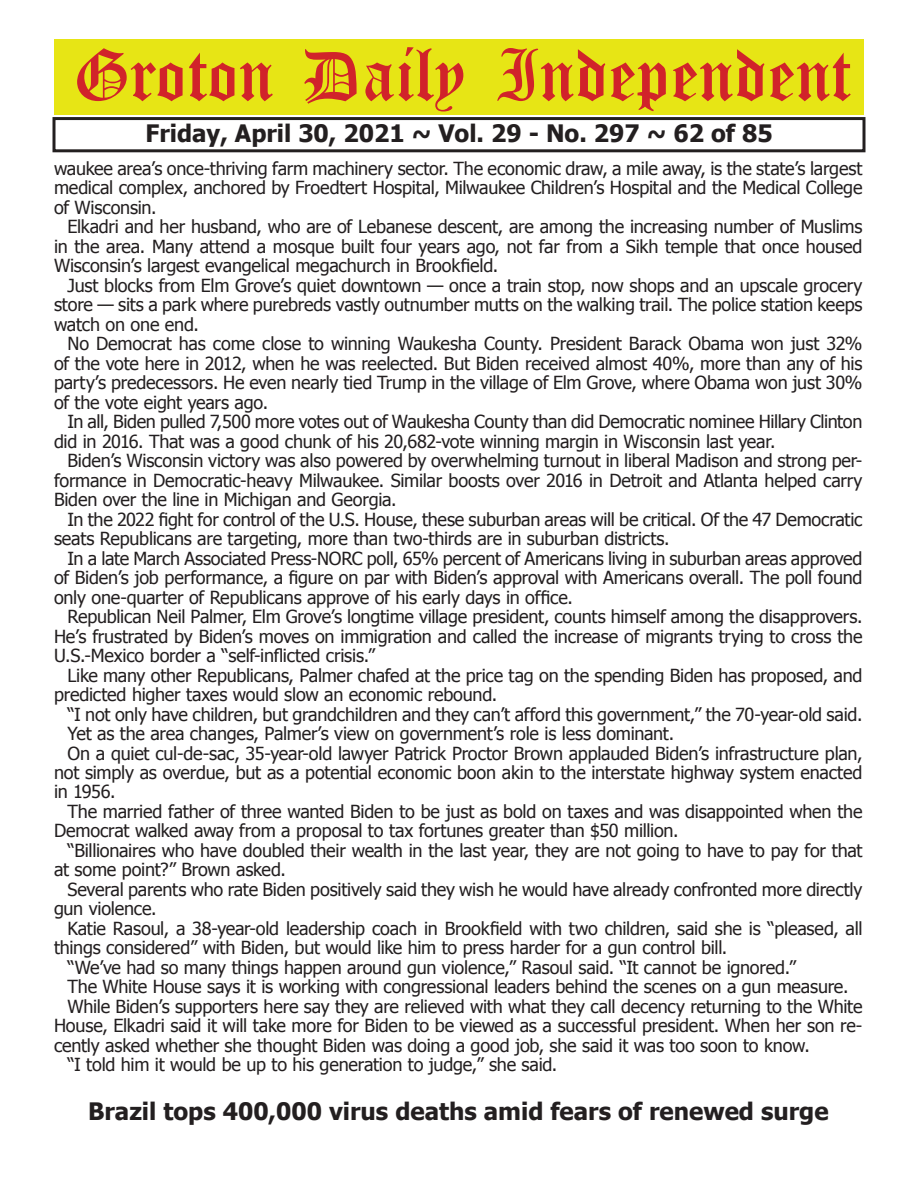
<style>
.page{position:relative;width:918px;height:1188px;background:#fff}
.page>*{position:absolute;margin:0;border:0;box-sizing:border-box;transform-origin:0 0}
.t1{font:54px "Old English Five";color:#d1232a}
.t2{font:700 24px "Tahoma";color:#231f20}
.t3{font:18px/19.5px "Tahoma";letter-spacing:-.015em;color:#231f20;text-align:justify}
</style>
<div class="page">
<div style="left:52px;top:117px;width:814px;height:35px;border:3px solid #231f20"></div>
<div style="left:54px;top:40px;width:810px;height:75px;background:#e7e515"></div>
<h1 class="t1" style="left:73px;top:50px;width:779px">Groton Daily Independent</h1>
<h2 class="t2" style="left:145px;top:116px;width:629px">Friday, April 30, 2021 ~ Vol. 29 - No. 297 ~ 62 of 85</h2>
<p class="t3" style="left:54px;top:158px;width:810px">waukee area’s once-thriving farm machinery sector. The economic draw, a mile away, is the state’s largest medical complex, anchored by Froedtert Hospital, Milwaukee Children’s Hospital and the Medical College of Wisconsin.</p>
<p class="t3" style="left:54px;top:216px;width:810px;text-indent:14px">Elkadri and her husband, who are of Lebanese descent, are among the increasing number of Muslims in the area. Many attend a mosque built four years ago, not far from a Sikh temple that once housed Wisconsin’s largest evangelical megachurch in Brookfield.</p>
<p class="t3" style="left:54px;top:275px;width:810px;text-indent:14px">Just blocks from Elm Grove’s quiet downtown — once a train stop, now shops and an upscale grocery store — sits a park where purebreds vastly outnumber mutts on the walking trail. The police station keeps watch on one end.</p>
<p class="t3" style="left:54px;top:333px;width:810px;text-indent:14px">No Democrat has come close to winning Waukesha County. President Barack Obama won just 32% of the vote here in 2012, when he was reelected. But Biden received almost 40%, more than any of his party’s predecessors. He even nearly tied Trump in the village of Elm Grove, where Obama won just 30% of the vote eight years ago.</p>
<p class="t3" style="left:54px;top:411px;width:810px;text-indent:14px">In all, Biden pulled 7,500 more votes out of Waukesha County than did Democratic nominee Hillary Clinton did in 2016. That was a good chunk of his 20,682-vote winning margin in Wisconsin last year.</p>
<p class="t3" style="left:54px;top:450px;width:810px;text-indent:14px">Biden’s Wisconsin victory was also powered by overwhelming turnout in liberal Madison and strong per&shy;formance in Democratic-heavy Milwaukee. Similar boosts over 2016 in Detroit and Atlanta helped carry Biden over the line in Michigan and Georgia.</p>
<p class="t3" style="left:54px;top:508px;width:810px;text-indent:14px">In the 2022 fight for control of the U.S. House, these suburban areas will be critical. Of the 47 Democratic seats Republicans are targeting, more than two-thirds are in suburban districts.</p>
<p class="t3" style="left:54px;top:547px;width:810px;text-indent:14px">In a late March Associated Press-NORC poll, 65% percent of Americans living in suburban areas approved of Biden’s job performance, a figure on par with Biden’s approval with Americans overall. The poll found only one-quarter of Republicans approve of his early days in office.</p>
<p class="t3" style="left:54px;top:606px;width:810px;text-indent:14px">Republican Neil Palmer, Elm Grove’s longtime village president, counts himself among the disapprovers.<br>He’s frustrated by Biden’s moves on immigration and called the increase of migrants trying to cross the U.S.-Mexico border a “self-inflicted crisis.”</p>
<p class="t3" style="left:54px;top:664px;width:810px;text-indent:14px">Like many other Republicans, Palmer chafed at the price tag on the spending Biden has proposed, and predicted higher taxes would slow an economic rebound.</p>
<p class="t3" style="left:68px;top:703px;width:796px">“I not only have children, but grandchildren and they can’t afford this government,” the 70-year-old said.</p>
<p class="t3" style="left:68px;top:723px;width:608px">Yet as the area changes, Palmer’s view on government’s role is less dominant.</p>
<p class="t3" style="left:68px;top:742px;width:797px">On a quiet cul-de-sac, 35-year-old lawyer Patrick Proctor Brown applauded Biden’s infrastructure plan,</p>
<p class="t3" style="left:54px;top:762px;width:810px">not simply as overdue, but as a potential economic boon akin to the interstate highway system enacted</p>
<p class="t3" style="left:54px;top:781px;width:63px">in 1956.</p>
<p class="t3" style="left:68px;top:801px;width:796px">The married father of three wanted Biden to be just as bold on taxes and was disappointed when the</p>
<p class="t3" style="left:54px;top:820px;width:626px">Democrat walked away from a proposal to tax fortunes greater than $50 million.</p>
<p class="t3" style="left:68px;top:840px;width:797px">“Billionaires who have doubled their wealth in the last year, they are not going to have to pay for that</p>
<p class="t3" style="left:54px;top:859px;width:233px">at some point?” Brown asked.</p>
<p class="t3" style="left:68px;top:879px;width:796px">Several parents who rate Biden positively said they wish he would have already confronted more directly</p>
<p class="t3" style="left:54px;top:898px;width:104px">gun violence.</p>
<p class="t3" style="left:68px;top:918px;width:797px">Katie Rasoul, a 38-year-old leadership coach in Brookfield with two children, said she is “pleased, all</p>
<p class="t3" style="left:54px;top:937px;width:675px">things considered” with Biden, but would like him to press harder for a gun control bill.</p>
<p class="t3" style="left:68px;top:957px;width:730px">“We’ve had so many things happen around gun violence,” Rasoul said. “It cannot be ignored.”</p>
<p class="t3" style="left:68px;top:976px;width:783px">The White House says it is working with congressional leaders behind the scenes on a gun measure.</p>
<p class="t3" style="left:68px;top:996px;width:796px">While Biden’s supporters here say they are relieved with what they call decency returning to the White</p>
<p class="t3" style="left:54px;top:1015px;width:810px">House, Elkadri said it will take more for Biden to be viewed as a successful president. When her son re-</p>
<p class="t3" style="left:54px;top:1035px;width:757px">cently asked whether she thought Biden was doing a good job, she said it was too soon to know.</p>
<p class="t3" style="left:68px;top:1054px;width:491px">“I told him it would be up to his generation to judge,” she said.</p>
<h2 class="t2" style="left:88px;top:1094px;width:742px">Brazil tops 400,000 virus deaths amid fears of renewed surge</h2>
</div>
